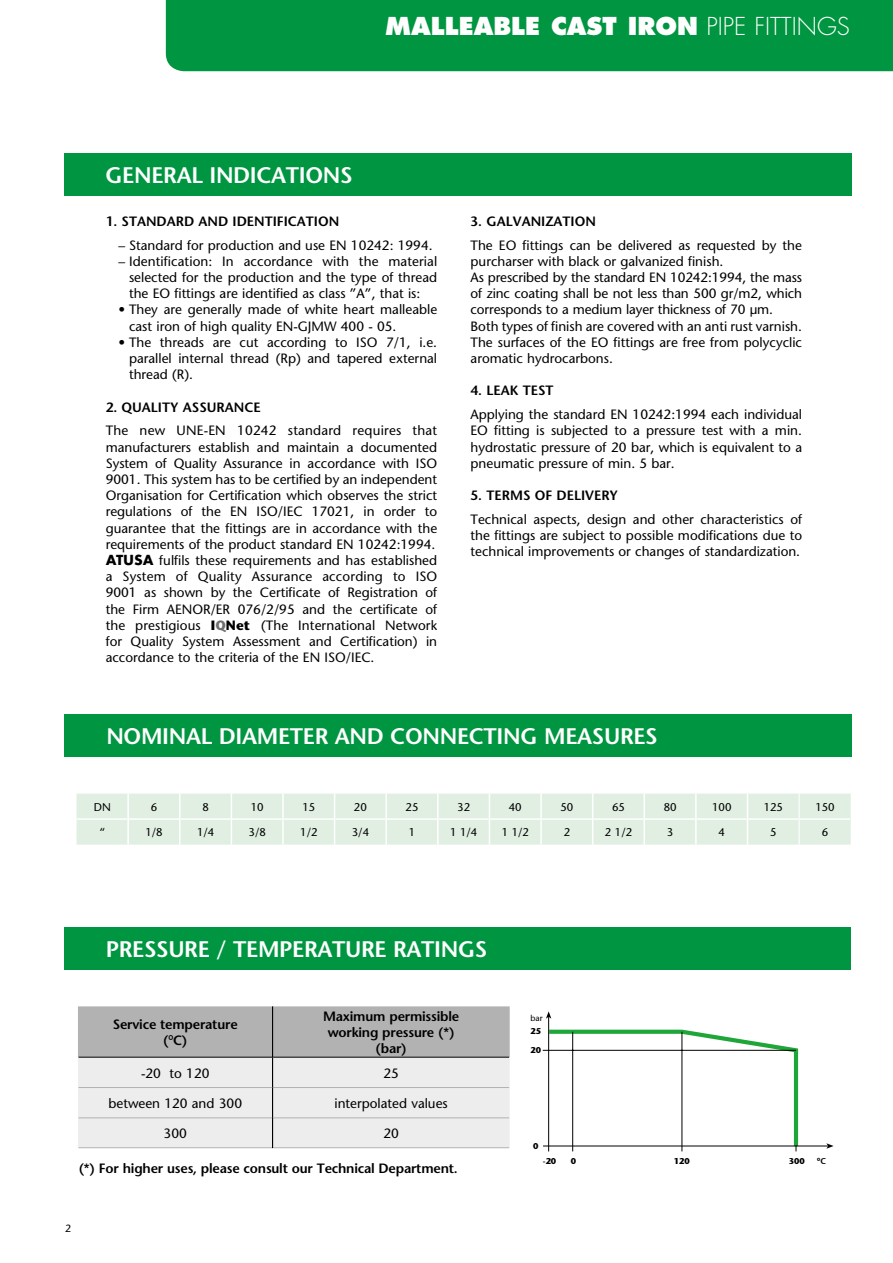
<style>
.page{position:relative;width:893px;height:1263px;background:#fff}
.page>*{position:absolute;margin:0;border:0;box-sizing:border-box;transform-origin:0 0}
.t1{font:800 24px "Futura";color:#fff}
.t2{font:600 22.5px "Stone Sans";letter-spacing:-.015em;color:#fff}
.t3{font:13.5px/16.2px "Stone Sans";color:#000;text-align:justify}
.t4{font:600 13.5px/16.2px "Stone Sans";letter-spacing:-.015em;color:#000;text-align:center}
.t5{font:11.25px "Stone Sans";color:#000}
.t6{font:10.5px "Stone Sans";color:#000}
.t7{font:700 8.4px "Stone Sans";color:#000}
.t8{font:8.4px "Stone Sans";color:#000}
.t9{font:700 8.4px "Arial";color:#000}
.s1{font-weight:300}
.s2{font-family:"Futura";font-weight:700}
.s3{font-weight:700}
.s4{font-weight:700;color:#706f6f}
.s5{font-family:"Arial";font-weight:400}
.s6{font-family:"Stone Sans";font-weight:600}
</style>
<div class="page">
<div style="left:64px;top:153px;width:787px;height:43px;background:#009641"></div>
<div style="left:64px;top:714px;width:787px;height:43px;background:#009641"></div>
<div style="left:64px;top:927px;width:787px;height:42px;background:#009641"></div>
<hr style="left:548px;top:1017px;width:1px;height:134px;background:#000">
<svg style="left:546px;top:1011px;width:5px;height:8px"></svg>
<hr style="left:543px;top:1145px;width:285px;height:1px;background:#000">
<svg style="left:826px;top:1143px;width:8px;height:6px"></svg>
<hr style="left:543px;top:1050px;width:253px;height:1px;background:#000">
<svg style="left:545px;top:1027px;width:255px;height:124px"></svg>
<svg style="left:77px;top:793px;width:774px;height:52px;background:#e3f0e4"></svg>
<svg style="left:78px;top:1006px;width:432px;height:142px;background:#d7d6d6"></svg>
<hr style="left:79px;top:1057px;width:193px;height:1px;background:#000">
<hr style="left:273px;top:1057px;width:236px;height:1px;background:#000">
<hr style="left:79px;top:1087px;width:193px;height:1px;background:#b3b2b2">
<hr style="left:273px;top:1087px;width:236px;height:1px;background:#b3b2b2">
<hr style="left:79px;top:1117px;width:193px;height:1px;background:#b3b2b2">
<hr style="left:273px;top:1117px;width:236px;height:1px;background:#b3b2b2">
<hr style="left:79px;top:1147px;width:193px;height:1px;background:#b3b2b2">
<hr style="left:273px;top:1147px;width:236px;height:1px;background:#b3b2b2">
<hr style="left:272px;top:1006px;width:1px;height:51px;background:#000">
<hr style="left:272px;top:1057px;width:1px;height:30px;background:#000">
<hr style="left:272px;top:1087px;width:1px;height:31px;background:#000">
<hr style="left:272px;top:1118px;width:1px;height:30px;background:#000">
<div style="left:166px;top:0;width:727px;height:71px;background:#009641"></div>
<h1 class="t1" style="left:385px;top:12px;width:466px">MALLEABLE CAST IRON <span class="s1">PIPE FITTINGS</span></h1>
<h2 class="t2" style="left:105px;top:161px;width:249px">GENERAL INDICATIONS</h2>
<p class="t4" style="left:106px;top:213px;width:235px">1. STANDARD AND IDENTIFICATION</p>
<p class="t3" style="left:118px;top:237px;width:316px">– Standard for production and use EN 10242: 1994.</p>
<p class="t3" style="left:129px;top:253px;width:310px;text-indent:-11px">– Identification: In accordance with the material selected for the production and the type of thread the EO fittings are identified as class ”A”, that is:</p>
<p class="t3" style="left:129px;top:301px;width:310px;text-indent:-11px">• They are generally made of white heart malleable cast iron of high quality EN-GJMW 400 - 05.</p>
<p class="t3" style="left:129px;top:334px;width:310px;text-indent:-11px">• The threads are cut according to ISO 7/1, i.e. parallel internal thread (Rp) and tapered external thread (R).</p>
<p class="t4" style="left:106px;top:399px;width:157px">2. QUALITY ASSURANCE</p>
<p class="t3" style="left:106px;top:422px;width:333px;text-align:left">The new UNE-EN 10242 standard requires that manufacturers establish and maintain a documented System of Quality Assurance in accordance with ISO 9001. This system has to be certified by an independent Organisation for Certification which observes the strict regulations of the EN ISO/IEC 17021, in order to guarantee that the fittings are in accordance with the requirements of the product standard EN 10242:1994.<br><span class="s2">ATUSA</span> fulfils these requirements and has established a System of Quality Assurance according to ISO 9001 as shown by the Certificate of Registration of the Firm AENOR/ER 076/2/95 and the certificate of the prestigious <span class="s3">I</span><span class="s4">Q</span><span class="s3">Net</span> (The International Network for Quality System Assessment and Certification) in accordance to the criteria of the EN ISO/IEC.</p>
<p class="t4" style="left:471px;top:213px;width:127px">3. GALVANIZATION</p>
<p class="t3" style="left:471px;top:237px;width:333px;text-align:left">The EO fittings can be delivered as requested by the purcharser with black or galvanized finish.<br>As prescribed by the standard EN 10242:1994, the mass of zinc coating shall be not less than 500 gr/m2, which corresponds to a medium layer thickness of 70 µm.<br>Both types of finish are covered with an anti rust varnish.<br>The surfaces of the EO fittings are free from polycyclic aromatic hydrocarbons.</p>
<p class="t4" style="left:471px;top:382px;width:85px">4. LEAK TEST</p>
<p class="t3" style="left:471px;top:406px;width:333px">Applying the standard EN 10242:1994 each individual EO fitting is subjected to a pressure test with a min. hydrostatic pressure of 20 bar, which is equivalent to a pneumatic pressure of min. 5 bar.</p>
<p class="t4" style="left:471px;top:487px;width:149px">5. TERMS OF DELIVERY</p>
<p class="t3" style="left:471px;top:511px;width:333px">Technical aspects, design and other characteristics of the fittings are subject to possible modifications due to technical improvements or changes of standardization.</p>
<h2 class="t2" style="left:106px;top:722px;width:553px">NOMINAL DIAMETER AND CONNECTING MEASURES</h2>
<p class="t5" style="left:94px;top:800px;width:19px">DN</p>
<p class="t5" style="left:151px;top:800px;width:8px">6</p>
<p class="t5" style="left:202px;top:800px;width:8px">8</p>
<p class="t5" style="left:251px;top:800px;width:14px">10</p>
<p class="t5" style="left:302px;top:800px;width:14px">15</p>
<p class="t5" style="left:354px;top:800px;width:14px">20</p>
<p class="t5" style="left:406px;top:800px;width:14px">25</p>
<p class="t5" style="left:457px;top:800px;width:14px">32</p>
<p class="t5" style="left:509px;top:800px;width:14px">40</p>
<p class="t5" style="left:560px;top:800px;width:14px">50</p>
<p class="t5" style="left:612px;top:800px;width:14px">65</p>
<p class="t5" style="left:664px;top:800px;width:14px">80</p>
<p class="t5" style="left:712px;top:800px;width:21px">100</p>
<p class="t5" style="left:764px;top:800px;width:21px">125</p>
<p class="t5" style="left:815px;top:800px;width:21px">150</p>
<p class="t5" style="left:100px;top:825px;width:7px">“</p>
<p class="t5" style="left:145px;top:825px;width:19px">1/8</p>
<p class="t5" style="left:197px;top:825px;width:19px">1/4</p>
<p class="t5" style="left:249px;top:825px;width:19px">3/8</p>
<p class="t5" style="left:300px;top:825px;width:19px">1/2</p>
<p class="t5" style="left:352px;top:825px;width:19px">3/4</p>
<p class="t5" style="left:409px;top:825px;width:8px">1</p>
<p class="t5" style="left:450px;top:825px;width:29px">1 1/4</p>
<p class="t5" style="left:502px;top:825px;width:29px">1 1/2</p>
<p class="t5" style="left:564px;top:825px;width:8px">2</p>
<p class="t5" style="left:605px;top:825px;width:29px">2 1/2</p>
<p class="t5" style="left:667px;top:825px;width:8px">3</p>
<p class="t5" style="left:719px;top:825px;width:8px">4</p>
<p class="t5" style="left:770px;top:825px;width:8px">5</p>
<p class="t5" style="left:822px;top:825px;width:8px">6</p>
<h2 class="t2" style="left:106px;top:935px;width:383px">PRESSURE / TEMPERATURE RATINGS</h2>
<p class="t4" style="left:113px;top:1016px;width:126px">Service temperature (<span class="s5">º</span>C)</p>
<p class="t4" style="left:323px;top:1008px;width:138px">Maximum permissible working pressure (*) (bar)</p>
<p class="t3" style="left:141px;top:1065px;width:70px">-20 to 120</p>
<p class="t3" style="left:383px;top:1065px;width:17px">25</p>
<p class="t3" style="left:108px;top:1095px;width:135px">between 120 and 300</p>
<p class="t3" style="left:334px;top:1095px;width:115px">interpolated values</p>
<p class="t3" style="left:164px;top:1125px;width:25px">300</p>
<p class="t3" style="left:383px;top:1125px;width:17px">20</p>
<p class="t4" style="left:79px;top:1160px;width:381px">(*) For higher uses, please consult our Technical Department.</p>
<p class="t6" style="left:65px;top:1222px;width:8px">2</p>
<p class="t8" style="left:530px;top:1013px;width:14px">bar</p>
<p class="t7" style="left:530px;top:1026px;width:12px">25</p>
<p class="t7" style="left:530px;top:1045px;width:12px">20</p>
<p class="t7" style="left:533px;top:1141px;width:7px">0</p>
<p class="t7" style="left:543px;top:1156px;width:15px">-20</p>
<p class="t7" style="left:571px;top:1156px;width:7px">0</p>
<p class="t7" style="left:674px;top:1156px;width:17px">120</p>
<p class="t7" style="left:789px;top:1156px;width:17px">300</p>
<p class="t9" style="left:817px;top:1155px;width:10px">º<span class="s6">C</span></p>
</div>
